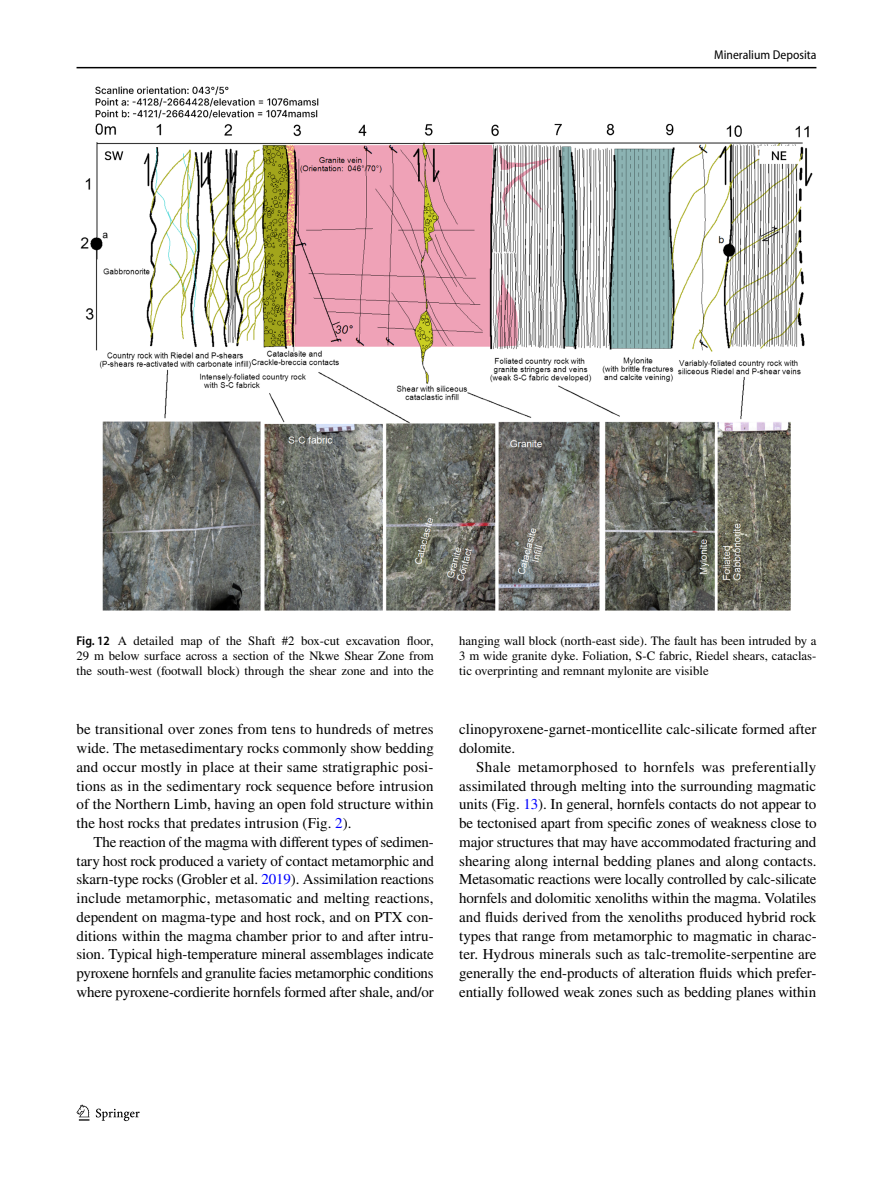
<style>
.page{position:relative;width:893px;height:1187px;background:#fff}
.page>*{position:absolute;margin:0;border:0;box-sizing:border-box;transform-origin:0 0}
.t1{font:15px/18.8px "STIX";letter-spacing:-.005em;color:#000;text-align:justify}
.t2{font:12.75px/15px "STIX";color:#000;text-align:justify}
.t3{font:semi-condensed 12.75px "Myriad Pro";color:#000}
.s1{font-family:"Myriad Pro";font-weight:600;font-stretch:semi-condensed}
.s2{color:#00f}
</style>
<div class="page">
<hr style="left:77px;top:67px;width:739px;height:1px;background:#000">
<svg style="left:77px;top:1104px;width:12px;height:16px"></svg>
<svg style="left:96px;top:1108px;width:44px;height:12px"></svg>
<img style="left:81px;top:87px;width:731px;height:523px">
<p class="t3" style="left:714px;top:48px;width:104px">Mineralium Deposita</p>
<p class="t2" style="left:77px;top:634px;width:359px"><span class="s1">Fig. 12</span> A detailed map of the Shaft #2 box-cut excavation floor, 29 m below surface across a section of the Nkwe Shear Zone from the south-west (footwall block) through the shear zone and into the</p>
<p class="t2" style="left:459px;top:634px;width:359px">hanging wall block (north-east side). The fault has been intruded by a 3 m wide granite dyke. Foliation, S-C fabric, Riedel shears, cataclas&shy;tic overprinting and remnant mylonite are visible</p>
<p class="t1" style="left:77px;top:721px;width:359px">be transitional over zones from tens to hundreds of metres wide. The metasedimentary rocks commonly show bedding and occur mostly in place at their same stratigraphic posi&shy;tions as in the sedimentary rock sequence before intrusion of the Northern Limb, having an open fold structure within the host rocks that predates intrusion (Fig. <span class="s2">2</span>).</p>
<p class="t1" style="left:77px;top:833px;width:359px;text-indent:17px">The reaction of the magma with different types of sedimen&shy;tary host rock produced a variety of contact metamorphic and skarn-type rocks (Grobler et al. <span class="s2">2019</span>). Assimilation reactions include metamorphic, metasomatic and melting reactions, dependent on magma-type and host rock, and on PTX con&shy;ditions within the magma chamber prior to and after intru&shy;sion. Typical high-temperature mineral assemblages indicate pyroxene hornfels and granulite facies metamorphic conditions where pyroxene-cordierite hornfels formed after shale, and/or</p>
<p class="t1" style="left:459px;top:721px;width:359px">clinopyroxene-garnet-monticellite calc-silicate formed after dolomite.</p>
<p class="t1" style="left:459px;top:758px;width:359px;text-indent:17px">Shale metamorphosed to hornfels was preferentially assimilated through melting into the surrounding magmatic units (Fig. <span class="s2">13</span>). In general, hornfels contacts do not appear to be tectonised apart from specific zones of weakness close to major structures that may have accommodated fracturing and shearing along internal bedding planes and along contacts.<br>Metasomatic reactions were locally controlled by calc-silicate hornfels and dolomitic xenoliths within the magma. Volatiles and fluids derived from the xenoliths produced hybrid rock types that range from metamorphic to magmatic in charac&shy;ter. Hydrous minerals such as talc-tremolite-serpentine are generally the end-products of alteration fluids which prefer&shy;entially followed weak zones such as bedding planes within</p>
</div>
